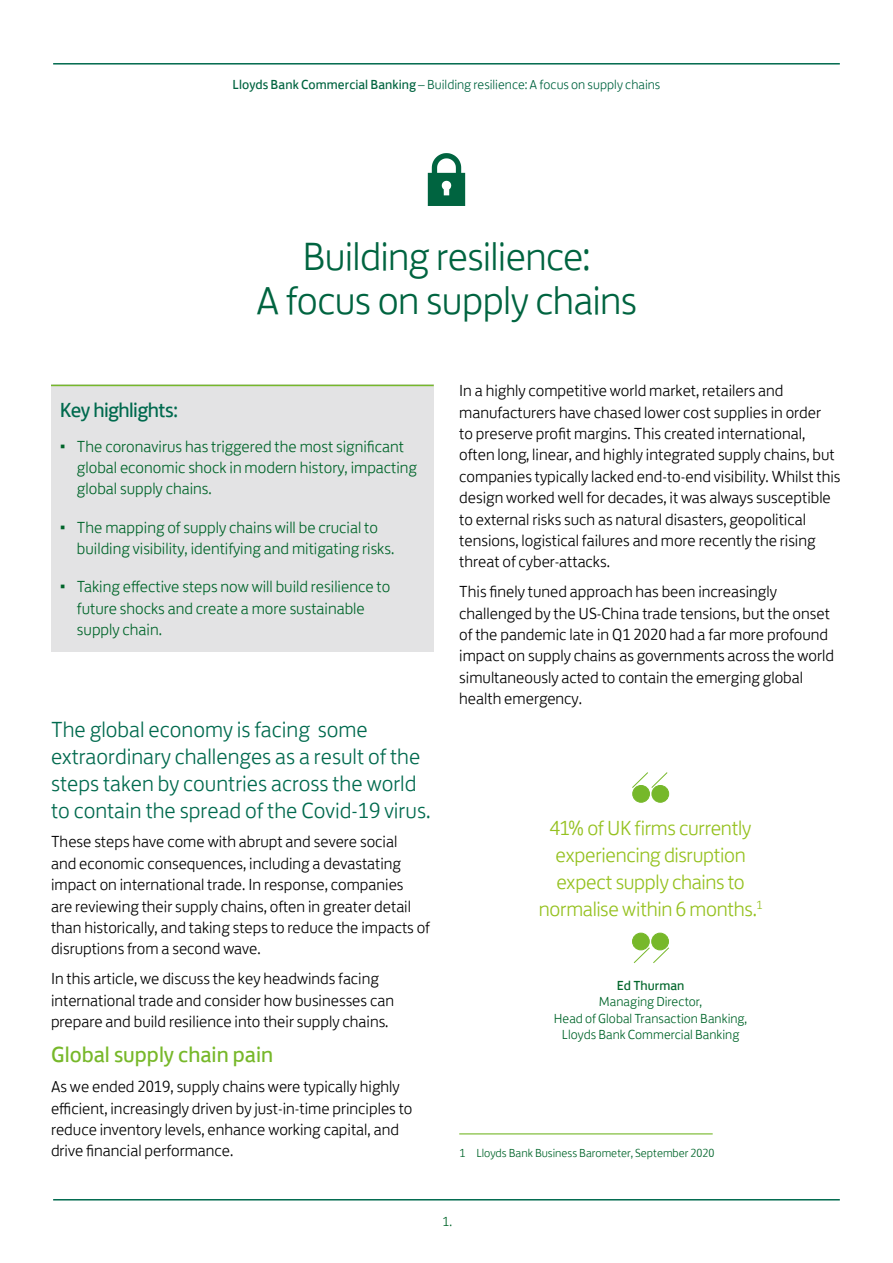
<style>
.page{position:relative;width:893px;height:1263px;background:#fff}
.page>*{position:absolute;margin:0;border:0;box-sizing:border-box;transform-origin:0 0}
.t1{font:300 40.5px/43.5px "Lloyds Bank Jack";letter-spacing:-.015em;color:#006440;text-align:center}
.t2{font:300 22.5px/27px "Lloyds Bank Jack";color:#006a4e}
.t3{font:22.5px "Lloyds Bank Jack";color:#77b82a}
.t4{font:300 21px/27px "Lloyds Bank Jack";letter-spacing:-.015em;color:#95c11f;text-align:center}
.t5{font:21px "Lloyds Bank Jack";letter-spacing:-.025em;color:#006a4e}
.t6{font:300 16.5px/21.3px "Lloyds Bank Jack";color:#000}
.t7{font:300 16.5px/21.3px "Lloyds Bank Jack";color:#00652a}
.t8{font:300 13.5px/16.5px "Lloyds Bank Jack";color:#00652a;text-align:center}
.t9{font:300 13.5px "Lloyds Bank Jack";letter-spacing:.005em;color:#006440}
.t10{font:13.5px "Lloyds Bank Jack";letter-spacing:.005em;color:#00652a}
.t11{font:300 12px "Lloyds Bank Jack";color:#00652a}
.s1{font-weight:400}
</style>
<div class="page">
<hr style="left:53px;top:63px;width:787px;height:2px;background:#006a4e">
<hr style="left:53px;top:1199px;width:787px;height:1px;background:#006a4e">
<div style="left:51px;top:385px;width:383px;height:267px;background:#e3e3e4"></div>
<hr style="left:51px;top:385px;width:383px;height:1px;background:#76b82a">
<div style="left:633px;top:785px;width:16px;height:17px;background:#76b82a;border-radius:50%"></div>
<div style="left:632px;top:785px;width:18px;height:18px;border:1px solid #76b82a;border-radius:50%"></div>
<div style="left:652px;top:785px;width:17px;height:17px;background:#76b82a;border-radius:50%"></div>
<div style="left:651px;top:785px;width:18px;height:18px;border:1px solid #76b82a;border-radius:50%"></div>
<svg style="left:632px;top:772px;width:36px;height:17px"></svg>
<div style="left:652px;top:933px;width:16px;height:17px;background:#77b82a;border-radius:50%"></div>
<div style="left:651px;top:933px;width:18px;height:17px;border:1px solid #77b82a;border-radius:50%"></div>
<div style="left:632px;top:933px;width:17px;height:17px;background:#77b82a;border-radius:50%"></div>
<div style="left:632px;top:933px;width:18px;height:17px;border:1px solid #77b82a;border-radius:50%"></div>
<svg style="left:633px;top:946px;width:36px;height:17px"></svg>
<svg style="left:428px;top:153px;width:37px;height:53px"></svg>
<hr style="left:459px;top:1133px;width:254px;height:1px;background:#77b82a">
<p class="t9" style="left:233px;top:74px;width:429px"><span class="s1">Lloyds Bank Commercial Banking</span> – Building resilience: A focus on supply chains</p>
<h1 class="t1" style="left:256px;top:231px;width:382px">Building resilience:<br>A focus on supply chains</h1>
<p class="t5" style="left:60px;top:393px;width:120px">Key highlights:</p>
<p class="t7" style="left:77px;top:434px;width:342px;text-indent:-17px">• The coronavirus has triggered the most significant global economic shock in modern history, impacting global supply chains.</p>
<p class="t7" style="left:77px;top:515px;width:319px;text-indent:-17px">• The mapping of supply chains will be crucial to building visibility, identifying and mitigating risks.</p>
<p class="t7" style="left:77px;top:575px;width:315px;text-indent:-17px">• Taking effective steps now will build resilience to future shocks and create a more sustainable supply chain.</p>
<h2 class="t2" style="left:51px;top:713px;width:381px">The global economy is facing some extraordinary challenges as a result of the steps taken by countries across the world to contain the spread of the Covid-19 virus.</h2>
<p class="t6" style="left:51px;top:829px;width:380px">These steps have come with abrupt and severe social<br>and economic consequences, including a devastating impact on international trade. In response, companies<br>are reviewing their supply chains, often in greater detail than historically, and taking steps to reduce the impacts of disruptions from a second wave.</p>
<p class="t6" style="left:51px;top:966px;width:345px">In this article, we discuss the key headwinds facing international trade and consider how businesses can prepare and build resilience into their supply chains.</p>
<h2 class="t3" style="left:51px;top:1037px;width:224px">Global supply chain pain</h2>
<p class="t6" style="left:51px;top:1074px;width:363px">As we ended 2019, supply chains were typically highly efficient, increasingly driven by just-in-time principles to reduce inventory levels, enhance working capital, and drive financial performance.</p>
<p class="t6" style="left:459px;top:378px;width:383px">In a highly competitive world market, retailers and manufacturers have chased lower cost supplies in order<br>to preserve profit margins. This created international, often long, linear, and highly integrated supply chains, but companies typically lacked end-to-end visibility. Whilst this design worked well for decades, it was always susceptible to external risks such as natural disasters, geopolitical tensions, logistical failures and more recently the rising threat of cyber-attacks.</p>
<p class="t6" style="left:459px;top:579px;width:376px">This finely tuned approach has been increasingly challenged by the US-China trade tensions, but the onset of the pandemic late in Q1 2020 had a far more profound impact on supply chains as governments across the world simultaneously acted to contain the emerging global health emergency.</p>
<p class="t4" style="left:539px;top:812px;width:225px">41% of UK firms currently experiencing disruption expect supply chains to normalise within 6 months.<sup>1</sup></p>
<p class="t10" style="left:617px;top:974px;width:69px">Ed Thurman</p>
<p class="t8" style="left:554px;top:992px;width:195px">Managing Director,<br>Head of Global Transaction Banking,<br>Lloyds Bank Commercial Banking</p>
<p class="t11" style="left:459px;top:1143px;width:257px">1 Lloyds Bank Business Barometer, September 2020</p>
<p class="t8" style="left:443px;top:1212px;width:11px">1.</p>
</div>
